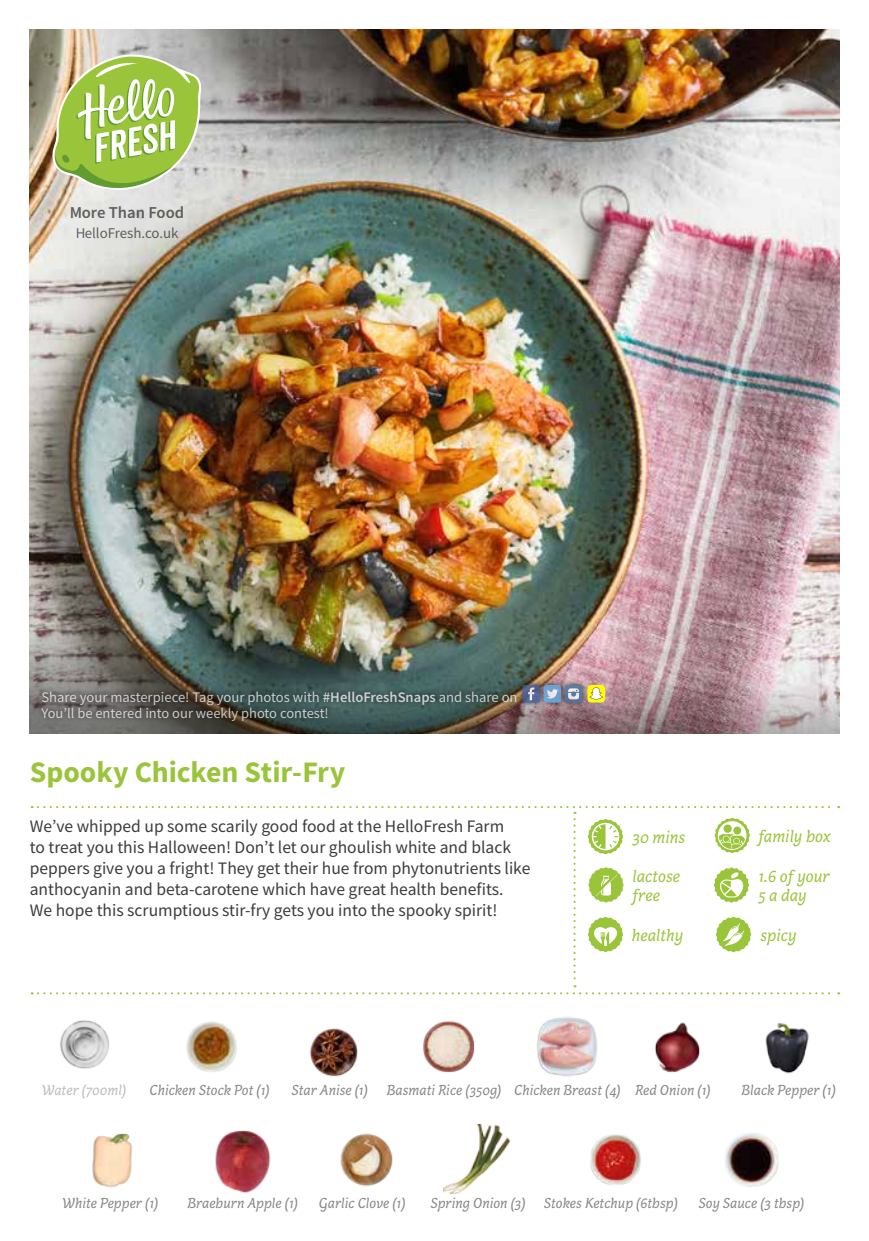
<style>
.page{position:relative;width:869px;height:1241px;background:#fff}
.page>*{position:absolute;margin:0;border:0;box-sizing:border-box;transform-origin:0 0}
.t1{font:700 29.75px "Source Sans Pro";letter-spacing:-.005em;color:#9ac43a}
.t2{font:17.5px/21px "Source Sans Pro";color:#3c3c3b}
.t3{font:italic 17.5px/18.4px "Capucine Basic";color:#9ac43a}
.t4{font:600 16.62px "Source Sans Pro";color:#3c3c3b}
.t5{font:italic 14.88px "Capucine Basic";color:#878787}
.t6{font:14.88px "Source Sans Pro";color:#3c3c3b}
.t7{font:italic 14.88px "Capucine Basic";color:#bcbcbc}
.t8{font:14.53px/16.4px "Source Sans Pro";color:#ededed}
.s1{font-weight:600}
</style>
<div class="page">
<img style="left:30px;top:30px;width:808px;height:29px">
<img style="left:30px;top:59px;width:808px;height:674px">
<div style="left:37px;top:679px;width:551px;height:47px;background:#000;opacity:.75"></div>
<svg style="left:522px;top:685px;width:18px;height:17px"></svg>
<svg style="left:528px;top:687px;width:6px;height:13px"></svg>
<svg style="left:564px;top:685px;width:18px;height:17px"></svg>
<svg style="left:568px;top:688px;width:10px;height:11px"></svg>
<div style="left:543px;top:685px;width:18px;height:17px;background:#6fa3cf;border-radius:3px"></div>
<svg style="left:547px;top:689px;width:11px;height:9px"></svg>
<svg style="left:587px;top:684px;width:17px;height:18px"></svg>
<img style="left:186px;top:1021px;width:51px;height:51px">
<img style="left:92px;top:1133px;width:41px;height:55px">
<img style="left:423px;top:1021px;width:52px;height:52px">
<img style="left:340px;top:1133px;width:53px;height:54px">
<img style="left:654px;top:1022px;width:46px;height:51px">
<img style="left:590px;top:1134px;width:51px;height:51px">
<img style="left:310px;top:1028px;width:48px;height:49px">
<img style="left:215px;top:1130px;width:56px;height:63px">
<img style="left:537px;top:1017px;width:61px;height:60px">
<img style="left:443px;top:1124px;width:67px;height:69px">
<img style="left:765px;top:1023px;width:44px;height:49px">
<img style="left:725px;top:1133px;width:54px;height:54px">
<img style="left:60px;top:1020px;width:49px;height:49px">
<svg style="left:48px;top:54px;width:153px;height:147px;background:#b8cc82"></svg>
<svg style="left:32px;top:806px;width:806px;height:188px"></svg>
<p class="t4" style="left:69px;top:201px;width:116px">More Than Food</p>
<p class="t6" style="left:75px;top:224px;width:105px">HelloFresh.co.uk</p>
<p class="t8" style="left:41px;top:688px;width:477px">Share your masterpiece! Tag your photos with <span class="s1">#HelloFreshSnaps</span> and share on<br>You’ll be entered into our weekly photo contest!</p>
<h1 class="t1" style="left:30px;top:751px;width:317px">Spooky Chicken Stir-Fry</h1>
<p class="t2" style="left:30px;top:815px;width:502px">We’ve whipped up some scarily good food at the HelloFresh Farm<br>to treat you this Halloween! Don’t let our ghoulish white and black peppers give you a fright! They get their hue from phytonutrients like anthocyanin and beta-carotene which have great health benefits.<br>We hope this scrumptious stir-fry gets you into the spooky spirit!</p>
<p class="t3" style="left:632px;top:828px;width:55px">30 mins</p>
<p class="t3" style="left:758px;top:827px;width:74px">family box</p>
<p class="t3" style="left:632px;top:867px;width:49px">lactose free</p>
<p class="t3" style="left:631px;top:926px;width:53px">healthy</p>
<p class="t3" style="left:758px;top:868px;width:73px">1.6 of your<br>5 a day</p>
<p class="t3" style="left:760px;top:926px;width:38px">spicy</p>
<p class="t7" style="left:42px;top:1079px;width:86px">Water (700ml)</p>
<p class="t5" style="left:149px;top:1079px;width:122px">Chicken Stock Pot (1)</p>
<p class="t5" style="left:291px;top:1079px;width:78px">Star Anise (1)</p>
<p class="t5" style="left:387px;top:1079px;width:116px">Basmati Rice (350g)</p>
<p class="t5" style="left:514px;top:1079px;width:108px">Chicken Breast (4)</p>
<p class="t5" style="left:634px;top:1079px;width:77px">Red Onion (1)</p>
<p class="t5" style="left:741px;top:1079px;width:96px">Black Pepper (1)</p>
<p class="t5" style="left:62px;top:1192px;width:98px">White Pepper (1)</p>
<p class="t5" style="left:187px;top:1192px;width:112px">Braeburn Apple (1)</p>
<p class="t5" style="left:319px;top:1192px;width:88px">Garlic Clove (1)</p>
<p class="t5" style="left:430px;top:1192px;width:96px">Spring Onion (3)</p>
<p class="t5" style="left:543px;top:1192px;width:135px">Stokes Ketchup (6tbsp)</p>
<p class="t5" style="left:698px;top:1192px;width:107px">Soy Sauce (3 tbsp)</p>
</div>
